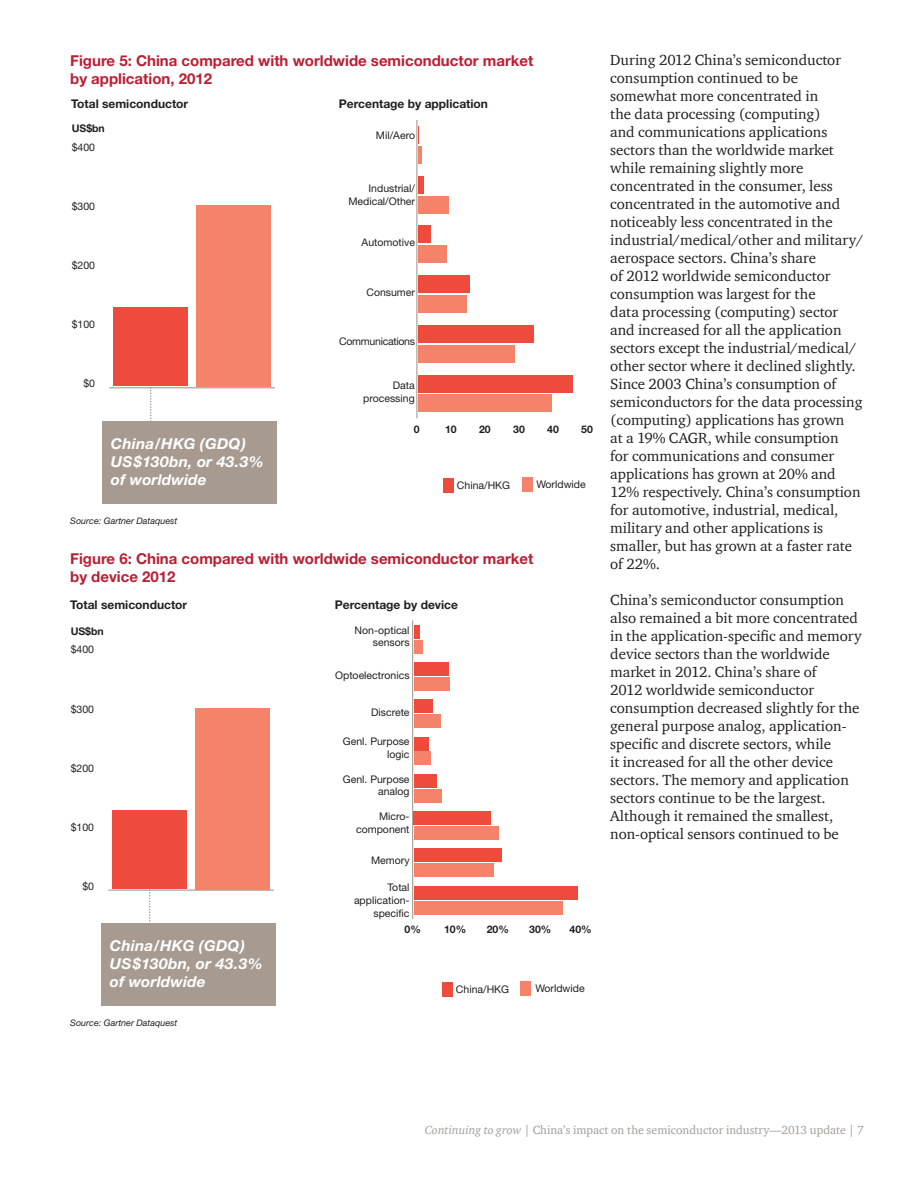
<style>
.page{position:relative;width:918px;height:1188px;background:#fff}
.page>*{position:absolute;margin:0;border:0;box-sizing:border-box;transform-origin:0 0}
.t1{font:15px/18px "ITC Charter Com";color:#231f20}
.Figure___Table_Headi{font:700 15px/18px "Helvetica Neue";color:#b91f33}
.t2{font:italic 700 15px/18px "Helvetica Neue";letter-spacing:.01em;color:#fff}
.t3{font:700 12px "Helvetica Neue";color:#231f20}
.t4{font:12px "ITC Charter Com";color:#a79b91}
.t5{font:10.5px/12.6px "Helvetica Neue";color:#231f20;text-align:right}
.t6{font:700 10.5px "Helvetica Neue";color:#231f20}
.t7{font:10.5px "Helvetica Neue";letter-spacing:-.025em;color:#231f20}
.Chart_Source{font:italic 9px "Helvetica Neue";color:#231f20}
.s1{font-style:italic}
</style>
<div class="page">
<div style="left:102px;top:421px;width:175px;height:82px;background:#a79b91"></div>
<hr style="left:416px;top:120px;width:1px;height:298px;background:#a79b91">
<div style="left:522px;top:477px;width:10px;height:15px;background:#f4836a"></div>
<hr style="left:418px;top:146px;width:4px;height:18px;background:#f4836a">
<div style="left:418px;top:196px;width:30px;height:18px;background:#f4836a"></div>
<div style="left:418px;top:245px;width:29px;height:18px;background:#f4836a"></div>
<div style="left:418px;top:295px;width:48px;height:18px;background:#f4836a"></div>
<div style="left:418px;top:345px;width:97px;height:18px;background:#f4836a"></div>
<div style="left:418px;top:395px;width:134px;height:17px;background:#f4836a"></div>
<div style="left:444px;top:478px;width:10px;height:15px;background:#ef4b3d"></div>
<svg style="left:418px;top:126px;width:1px;height:18px"></svg>
<div style="left:418px;top:176px;width:6px;height:18px;background:#ef4b3d"></div>
<div style="left:418px;top:225px;width:12px;height:18px;background:#ef4b3d"></div>
<div style="left:418px;top:275px;width:52px;height:18px;background:#ef4b3d"></div>
<div style="left:418px;top:325px;width:116px;height:18px;background:#ef4b3d"></div>
<div style="left:418px;top:375px;width:155px;height:18px;background:#ef4b3d"></div>
<hr style="left:109px;top:387px;width:166px;height:1px;background:#a79b91">
<div style="left:196px;top:205px;width:75px;height:181px;background:#f4836a"></div>
<div style="left:113px;top:308px;width:75px;height:78px;background:#ef4b3d"></div>
<svg style="left:150px;top:388px;width:1px;height:33px"></svg>
<div style="left:101px;top:923px;width:175px;height:82px;background:#a79b91"></div>
<hr style="left:412px;top:620px;width:1px;height:299px;background:#a79b91">
<div style="left:414px;top:640px;width:8px;height:13px;background:#f4836a"></div>
<div style="left:414px;top:677px;width:35px;height:14px;background:#f4836a"></div>
<div style="left:414px;top:714px;width:26px;height:14px;background:#f4836a"></div>
<div style="left:414px;top:752px;width:17px;height:13px;background:#f4836a"></div>
<div style="left:414px;top:789px;width:27px;height:13px;background:#f4836a"></div>
<div style="left:414px;top:826px;width:84px;height:14px;background:#f4836a"></div>
<div style="left:414px;top:864px;width:79px;height:13px;background:#f4836a"></div>
<div style="left:414px;top:901px;width:149px;height:13px;background:#f4836a"></div>
<div style="left:414px;top:625px;width:6px;height:13px;background:#ef4b3d"></div>
<div style="left:414px;top:662px;width:35px;height:14px;background:#ef4b3d"></div>
<div style="left:414px;top:699px;width:19px;height:14px;background:#ef4b3d"></div>
<div style="left:414px;top:737px;width:15px;height:13px;background:#ef4b3d"></div>
<div style="left:414px;top:774px;width:23px;height:14px;background:#ef4b3d"></div>
<div style="left:414px;top:811px;width:77px;height:14px;background:#ef4b3d"></div>
<div style="left:414px;top:849px;width:88px;height:13px;background:#ef4b3d"></div>
<div style="left:414px;top:886px;width:164px;height:13px;background:#ef4b3d"></div>
<hr style="left:108px;top:890px;width:166px;height:1px;background:#a79b91">
<div style="left:195px;top:708px;width:75px;height:181px;background:#f4836a"></div>
<div style="left:112px;top:811px;width:75px;height:78px;background:#ef4b3d"></div>
<div style="left:521px;top:981px;width:10px;height:15px;background:#f4836a"></div>
<div style="left:443px;top:982px;width:10px;height:15px;background:#ef4b3d"></div>
<svg style="left:149px;top:892px;width:1px;height:31px"></svg>
<p class="Figure___Table_Headi" style="left:70px;top:51px;width:465px">Figure 5: China compared with worldwide semiconductor market by application, 2012</p>
<p class="t3" style="left:71px;top:96px;width:119px">Total semiconductor</p>
<p class="t3" style="left:339px;top:96px;width:151px">Percentage by application</p>
<p class="t6" style="left:72px;top:122px;width:35px">US$bn</p>
<p class="t5" style="left:72px;top:141px;width:25px">$400</p>
<p class="t5" style="left:72px;top:200px;width:25px">$300</p>
<p class="t5" style="left:72px;top:259px;width:25px">$200</p>
<p class="t5" style="left:72px;top:318px;width:25px">$100</p>
<p class="t5" style="left:83px;top:377px;width:13px">$0</p>
<p class="t2" style="left:111px;top:434px;width:154px">China/HKG (GDQ)<br>US$130bn, or 43.3% of worldwide</p>
<p class="Chart_Source" style="left:70px;top:515px;width:109px">Source: Gartner Dataquest</p>
<p class="t5" style="left:376px;top:129px;width:41px">Mil/Aero</p>
<p class="t5" style="left:348px;top:182px;width:68px">Industrial/<br>Medical/Other</p>
<p class="t5" style="left:362px;top:236px;width:55px">Automotive</p>
<p class="t5" style="left:366px;top:286px;width:50px">Consumer</p>
<p class="t7" style="left:339px;top:335px;width:77px">Communications</p>
<p class="t5" style="left:363px;top:379px;width:53px">Data processing</p>
<p class="t6" style="left:414px;top:422px;width:7px">0</p>
<p class="t6" style="left:445px;top:422px;width:13px">10</p>
<p class="t6" style="left:479px;top:422px;width:13px">20</p>
<p class="t6" style="left:513px;top:422px;width:13px">30</p>
<p class="t6" style="left:547px;top:422px;width:13px">40</p>
<p class="t6" style="left:581px;top:422px;width:13px">50</p>
<p class="t5" style="left:457px;top:479px;width:55px">China/HKG</p>
<p class="t5" style="left:536px;top:478px;width:51px">Worldwide</p>
<p class="Figure___Table_Headi" style="left:70px;top:549px;width:465px">Figure 6: China compared with worldwide semiconductor market by device 2012</p>
<p class="t3" style="left:70px;top:597px;width:119px">Total semiconductor</p>
<p class="t3" style="left:335px;top:597px;width:125px">Percentage by device</p>
<p class="t6" style="left:71px;top:624px;width:35px">US$bn</p>
<p class="t5" style="left:71px;top:643px;width:25px">$400</p>
<p class="t5" style="left:71px;top:702px;width:25px">$300</p>
<p class="t5" style="left:71px;top:761px;width:25px">$200</p>
<p class="t5" style="left:71px;top:821px;width:25px">$100</p>
<p class="t5" style="left:82px;top:880px;width:13px">$0</p>
<p class="t2" style="left:110px;top:937px;width:154px">China/HKG (GDQ)<br>US$130bn, or 43.3% of worldwide</p>
<p class="Chart_Source" style="left:70px;top:1017px;width:109px">Source: Gartner Dataquest</p>
<p class="t5" style="left:355px;top:623px;width:57px">Non-optical sensors</p>
<p class="t5" style="left:335px;top:669px;width:76px">Optoelectronics</p>
<p class="t5" style="left:371px;top:705px;width:40px">Discrete</p>
<p class="t5" style="left:343px;top:735px;width:68px">Genl. Purpose logic</p>
<p class="t5" style="left:343px;top:773px;width:68px">Genl. Purpose analog</p>
<p class="t5" style="left:356px;top:810px;width:55px">Micro&shy;component</p>
<p class="t5" style="left:371px;top:854px;width:40px">Memory</p>
<p class="t5" style="left:354px;top:881px;width:57px">Total application&shy;specific</p>
<p class="t6" style="left:405px;top:923px;width:18px">0%</p>
<p class="t6" style="left:444px;top:923px;width:24px">10%</p>
<p class="t6" style="left:487px;top:923px;width:24px">20%</p>
<p class="t6" style="left:529px;top:923px;width:24px">30%</p>
<p class="t6" style="left:570px;top:923px;width:24px">40%</p>
<p class="t5" style="left:456px;top:982px;width:55px">China/HKG</p>
<p class="t5" style="left:535px;top:982px;width:51px">Worldwide</p>
<p class="t1" style="left:610px;top:51px;width:255px">During 2012 China’s semiconductor consumption continued to be somewhat more concentrated in<br>the data processing (computing)<br>and communications applications sectors than the worldwide market while remaining slightly more concentrated in the consumer, less concentrated in the automotive and noticeably less concentrated in the industrial/medical/other and military/ aerospace sectors. China’s share<br>of 2012 worldwide semiconductor consumption was largest for the<br>data processing (computing) sector and increased for all the application sectors except the industrial/medical/ other sector where it declined slightly.<br>Since 2003 China’s consumption of semiconductors for the data processing (computing) applications has grown<br>at a 19% CAGR, while consumption<br>for communications and consumer applications has grown at 20% and 12% respectively. China’s consumption for automotive, industrial, medical, military and other applications is smaller, but has grown at a faster rate of 22%.</p>
<p class="t1" style="left:610px;top:591px;width:253px">China’s semiconductor consumption also remained a bit more concentrated in the application-specific and memory device sectors than the worldwide market in 2012. China’s share of<br>2012 worldwide semiconductor consumption decreased slightly for the general purpose analog, application&shy;specific and discrete sectors, while<br>it increased for all the other device sectors. The memory and application sectors continue to be the largest.<br>Although it remained the smallest, non-optical sensors continued to be</p>
<p class="t4" style="left:425px;top:1123px;width:441px"><span class="s1">Continuing to grow</span> | China’s impact on the semiconductor industry—2013 update | 7</p>
</div>
